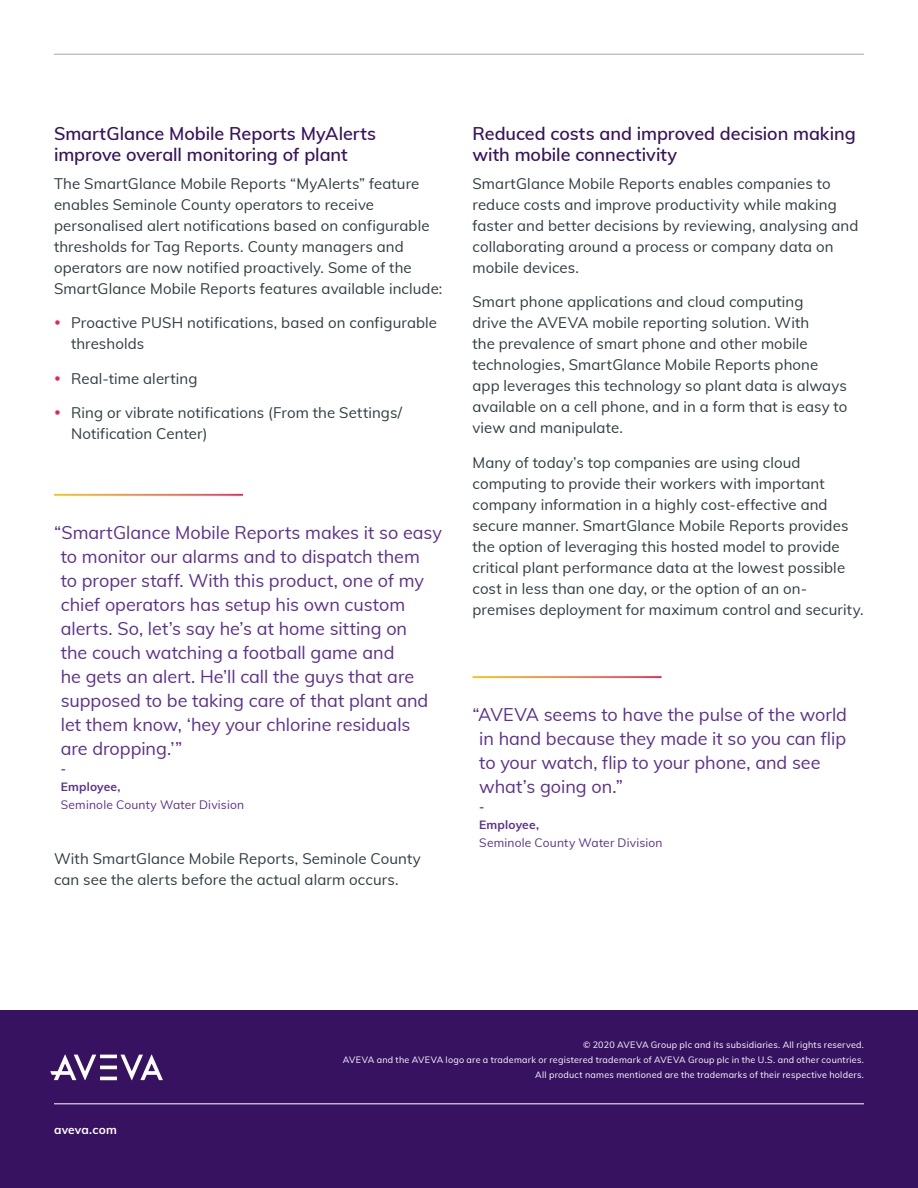
<style>
.page{position:relative;width:918px;height:1188px;background:#fff}
.page>*{position:absolute;margin:0;border:0;box-sizing:border-box;transform-origin:0 0}
.Pull_Quote{font:18px/24px "Muli";color:#5a3092}
.Subheadlines{font:600 18px/21px "Muli";letter-spacing:-.005em;color:#371260}
.Body_Copy{font:15px/21px "Muli";letter-spacing:.005em;color:#2f3b41}
.Pull_Quote_Author_Ti{font:12px/18px "Muli";letter-spacing:.015em;color:#5a3092}
.t1{font:700 12px "Muli";letter-spacing:.01em;color:#fff}
.Pull_Quote_Author_Ti-2{font:700 12px "Muli";color:#5a3092}
.t2{font:9px/15px "Muli";letter-spacing:.025em;color:#fff;text-align:right}
.s1{font-weight:700}
</style>
<div class="page">
<div style="left:0;top:1010px;width:918px;height:178px;background:#371260"></div>
<hr style="left:100px;top:1077px;width:17px;height:3px;background:#fff">
<hr style="left:100px;top:1066px;width:17px;height:3px;background:#fff">
<hr style="left:100px;top:1055px;width:17px;height:3px;background:#fff">
<svg style="left:50px;top:1055px;width:46px;height:25px"></svg>
<svg style="left:121px;top:1055px;width:42px;height:25px"></svg>
<hr style="left:54px;top:1104px;width:810px;height:1px;background:#fff">
<hr style="left:54px;top:54px;width:810px;height:1px;background:#a3a7a9">
<p class="Subheadlines" style="left:54px;top:122px;width:324px">SmartGlance Mobile Reports MyAlerts improve overall monitoring of plant</p>
<p class="Body_Copy" style="left:54px;top:172px;width:390px">The SmartGlance Mobile Reports “MyAlerts” feature enables Seminole County operators to receive personalised alert notifications based on configurable thresholds for Tag Reports. County managers and operators are now notified proactively. Some of the SmartGlance Mobile Reports features available include:</p>
<p class="Body_Copy" style="left:71px;top:312px;width:368px">Proactive PUSH notifications, based on configurable thresholds</p>
<p class="Body_Copy" style="left:71px;top:367px;width:128px">Real-time alerting</p>
<p class="Body_Copy" style="left:71px;top:402px;width:333px">Ring or vibrate notifications (From the Settings/<br>Notification Center)</p>
<p class="Pull_Quote" style="left:61px;top:520px;width:383px;text-indent:-7px">“SmartGlance Mobile Reports makes it so easy to monitor our alarms and to dispatch them<br>to proper staff. With this product, one of my chief operators has setup his own custom alerts. So, let’s say he’s at home sitting on<br>the couch watching a football game and<br>he gets an alert. He’ll call the guys that are supposed to be taking care of that plant and let them know, ‘hey your chlorine residuals<br>are dropping.’”</p>
<p class="Pull_Quote_Author_Ti-2" style="left:61px;top:760px;width:7px">-</p>
<p class="Pull_Quote_Author_Ti" style="left:61px;top:777px;width:185px"><span class="s1">Employee,<br></span>Seminole County Water Division</p>
<p class="Body_Copy" style="left:54px;top:848px;width:368px">With SmartGlance Mobile Reports, Seminole County can see the alerts before the actual alarm occurs.</p>
<p class="Subheadlines" style="left:472px;top:122px;width:385px">Reduced costs and improved decision making with mobile connectivity</p>
<p class="Body_Copy" style="left:472px;top:172px;width:387px">SmartGlance Mobile Reports enables companies to reduce costs and improve productivity while making faster and better decisions by reviewing, analysing and collaborating around a process or company data on mobile devices.</p>
<p class="Body_Copy" style="left:472px;top:291px;width:376px">Smart phone applications and cloud computing<br>drive the AVEVA mobile reporting solution. With<br>the prevalence of smart phone and other mobile technologies, SmartGlance Mobile Reports phone app leverages this technology so plant data is always available on a cell phone, and in a form that is easy to view and manipulate.</p>
<p class="Body_Copy" style="left:472px;top:451px;width:393px">Many of today’s top companies are using cloud computing to provide their workers with important company information in a highly cost-effective and secure manner. SmartGlance Mobile Reports provides the option of leveraging this hosted model to provide critical plant performance data at the lowest possible cost in less than one day, or the option of an on&shy;premises deployment for maximum control and security.</p>
<p class="Pull_Quote" style="left:479px;top:702px;width:369px;text-indent:-7px">“AVEVA seems to have the pulse of the world in hand because they made it so you can flip to your watch, flip to your phone, and see what’s going on.”</p>
<p class="Pull_Quote_Author_Ti-2" style="left:479px;top:798px;width:7px">-</p>
<p class="Pull_Quote_Author_Ti" style="left:479px;top:815px;width:185px"><span class="s1">Employee,<br></span>Seminole County Water Division</p>
<p class="t1" style="left:54px;top:1121px;width:64px">aveva.com</p>
<p class="t2" style="left:343px;top:1036px;width:523px">© 2020 AVEVA Group plc and its subsidiaries. All rights reserved.<br>AVEVA and the AVEVA logo are a trademark or registered trademark of AVEVA Group plc in the U.S. and other countries.<br>All product names mentioned are the trademarks of their respective holders.</p>
</div>
